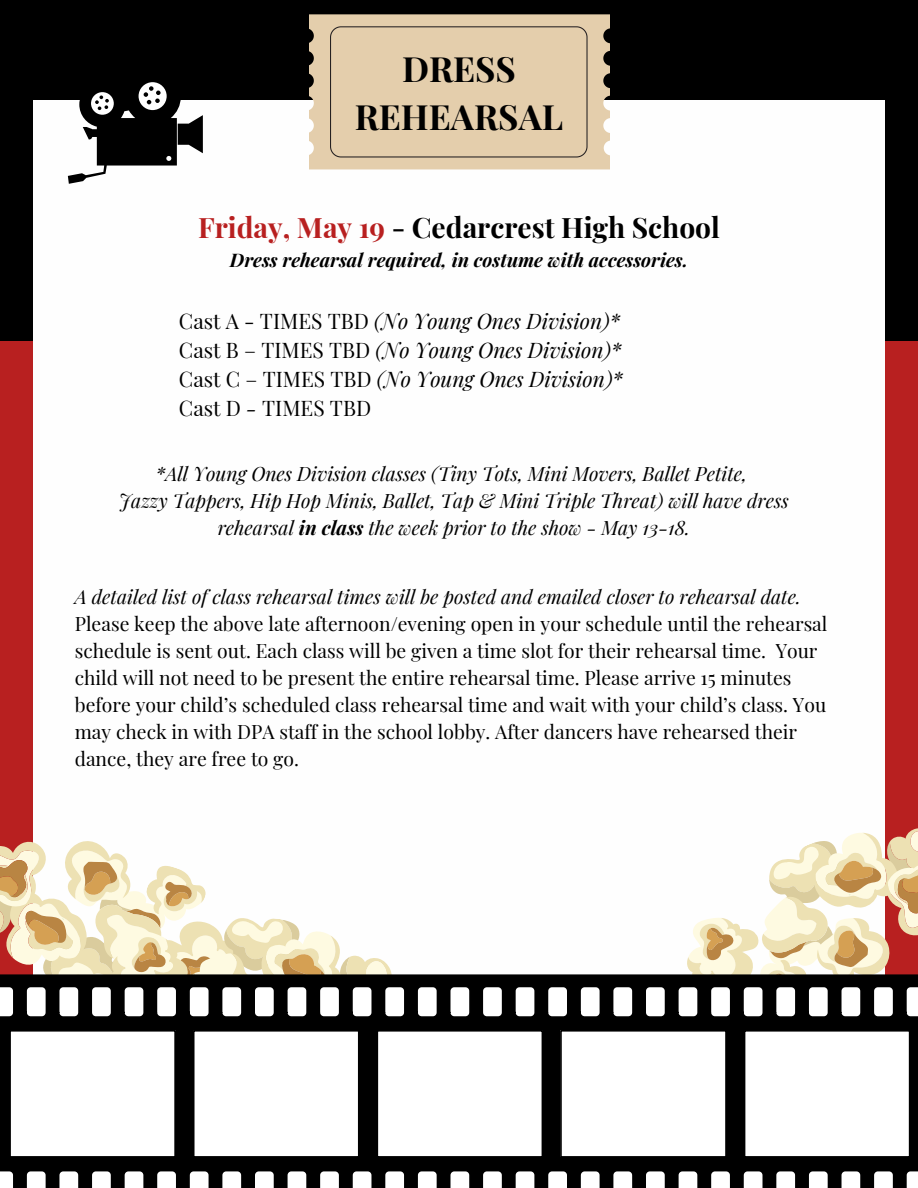
<style>
.page{position:relative;width:918px;height:1188px;background:#000}
.page>*{position:absolute;margin:0;border:0;box-sizing:border-box;transform-origin:0 0}
.t1{font:700 34.8px/48.3px "Playfair Display";color:#000;text-align:center}
.t2{font:700 28.2px "Playfair Display";color:#000}
.t3{font:italic 21px/29.2px "Playfair Display";color:#000}
.t4{font:19.35px/27px "Playfair Display";color:#000}
.t5{font:italic 19.35px/27px "Playfair Display";color:#000;text-align:center}
.t6{font:italic 700 18.75px "Playfair Display";color:#000}
.s1{color:#b82020}
.s2{font-style:normal}
.s3{font-weight:700}
</style>
<div class="page">
<div style="left:0;top:341px;width:918px;height:847px;background:#b82020"></div>
<div style="left:33px;top:101px;width:852px;height:911px;background:#fefefe"></div>
<svg style="left:309px;top:14px;width:300px;height:155px;background:#dbc7a7"></svg>
<div style="left:329px;top:26px;width:259px;height:132px;background:#e4ceac"></div>
<svg style="left:68px;top:82px;width:135px;height:102px"></svg>
<div style="left:0;top:974px;width:918px;height:214px;background:#000"></div>
<div style="left:10px;top:1031px;width:165px;height:126px;background:#fff"></div>
<div style="left:9px;top:1030px;width:167px;height:128px;border:2px solid #000"></div>
<div style="left:194px;top:1031px;width:165px;height:126px;background:#fff"></div>
<div style="left:193px;top:1030px;width:167px;height:128px;border:2px solid #000"></div>
<div style="left:377px;top:1031px;width:165px;height:126px;background:#fff"></div>
<div style="left:376px;top:1030px;width:167px;height:128px;border:2px solid #000"></div>
<div style="left:561px;top:1031px;width:165px;height:126px;background:#fff"></div>
<div style="left:560px;top:1030px;width:167px;height:128px;border:2px solid #000"></div>
<div style="left:745px;top:1031px;width:165px;height:126px;background:#fff"></div>
<div style="left:744px;top:1030px;width:167px;height:128px;border:2px solid #000"></div>
<svg style="left:0;top:841px;width:440px;height:230px"></svg>
<svg style="left:448px;top:984px;width:24px;height:35px"></svg>
<svg style="left:480px;top:984px;width:25px;height:35px"></svg>
<svg style="left:513px;top:984px;width:24px;height:35px"></svg>
<svg style="left:545px;top:984px;width:25px;height:35px"></svg>
<svg style="left:578px;top:984px;width:25px;height:35px"></svg>
<svg style="left:610px;top:984px;width:25px;height:35px"></svg>
<svg style="left:643px;top:984px;width:25px;height:35px"></svg>
<svg style="left:675px;top:828px;width:243px;height:193px"></svg>
<svg style="left:0;top:1168px;width:16px;height:20px"></svg>
<svg style="left:24px;top:1168px;width:25px;height:20px"></svg>
<svg style="left:57px;top:1168px;width:24px;height:20px"></svg>
<svg style="left:89px;top:1168px;width:25px;height:20px"></svg>
<svg style="left:122px;top:1168px;width:24px;height:20px"></svg>
<svg style="left:154px;top:1168px;width:25px;height:20px"></svg>
<svg style="left:187px;top:1168px;width:24px;height:20px"></svg>
<svg style="left:219px;top:1168px;width:25px;height:20px"></svg>
<svg style="left:252px;top:1168px;width:25px;height:20px"></svg>
<svg style="left:285px;top:1168px;width:24px;height:20px"></svg>
<svg style="left:317px;top:1168px;width:25px;height:20px"></svg>
<svg style="left:350px;top:1168px;width:24px;height:20px"></svg>
<svg style="left:382px;top:1168px;width:25px;height:20px"></svg>
<svg style="left:415px;top:1168px;width:25px;height:20px"></svg>
<svg style="left:448px;top:1168px;width:24px;height:20px"></svg>
<svg style="left:480px;top:1168px;width:25px;height:20px"></svg>
<svg style="left:513px;top:1168px;width:24px;height:20px"></svg>
<svg style="left:545px;top:1168px;width:25px;height:20px"></svg>
<svg style="left:578px;top:1168px;width:25px;height:20px"></svg>
<svg style="left:610px;top:1168px;width:25px;height:20px"></svg>
<svg style="left:643px;top:1168px;width:25px;height:20px"></svg>
<svg style="left:676px;top:1168px;width:24px;height:20px"></svg>
<svg style="left:708px;top:1168px;width:25px;height:20px"></svg>
<svg style="left:741px;top:1168px;width:24px;height:20px"></svg>
<svg style="left:773px;top:1168px;width:25px;height:20px"></svg>
<svg style="left:806px;top:1168px;width:25px;height:20px"></svg>
<svg style="left:839px;top:1168px;width:24px;height:20px"></svg>
<svg style="left:871px;top:1168px;width:25px;height:20px"></svg>
<svg style="left:904px;top:1168px;width:14px;height:20px"></svg>
<h1 class="t1" style="left:355px;top:43px;width:210px">DRESS<br>REHEARSAL</h1>
<h2 class="t2" style="left:198px;top:208px;width:523px"><span class="s1">Friday, May 19</span> - Cedarcrest High School</h2>
<p class="t6" style="left:230px;top:246px;width:460px">Dress rehearsal required, in costume with accessories.</p>
<p class="t3" style="left:179px;top:305px;width:446px"><span class="s2">Cast A - TIMES TBD</span> (No Young Ones Division)* <span class="s2">Cast B – TIMES TBD</span> (No Young Ones Division)* <span class="s2">Cast C – TIMES TBD</span> (No Young Ones Division)* <span class="s2">Cast D</span> - <span class="s2">TIMES TBD</span></p>
<p class="t5" style="left:119px;top:460px;width:671px">*All Young Ones Division classes (Tiny Tots, Mini Movers, Ballet Petite,<br>Jazzy Tappers, Hip Hop Minis, Ballet, Tap &amp; Mini Triple Threat) will have dress rehearsal <span class="s3">in class</span> the week prior to the show - May 13-18.</p>
<p class="t5" style="left:75px;top:582px;width:728px">A detailed list of class rehearsal times will be posted and emailed closer to rehearsal date.</p>
<p class="t4" style="left:75px;top:609px;width:754px">Please keep the above late afternoon/evening open in your schedule until the rehearsal schedule is sent out. Each class will be given a time slot for their rehearsal time. Your child will not need to be present the entire rehearsal time. Please arrive 15 minutes before your child’s scheduled class rehearsal time and wait with your child’s class. You may check in with DPA staff in the school lobby. After dancers have rehearsed their dance, they are free to go.</p>
</div>
